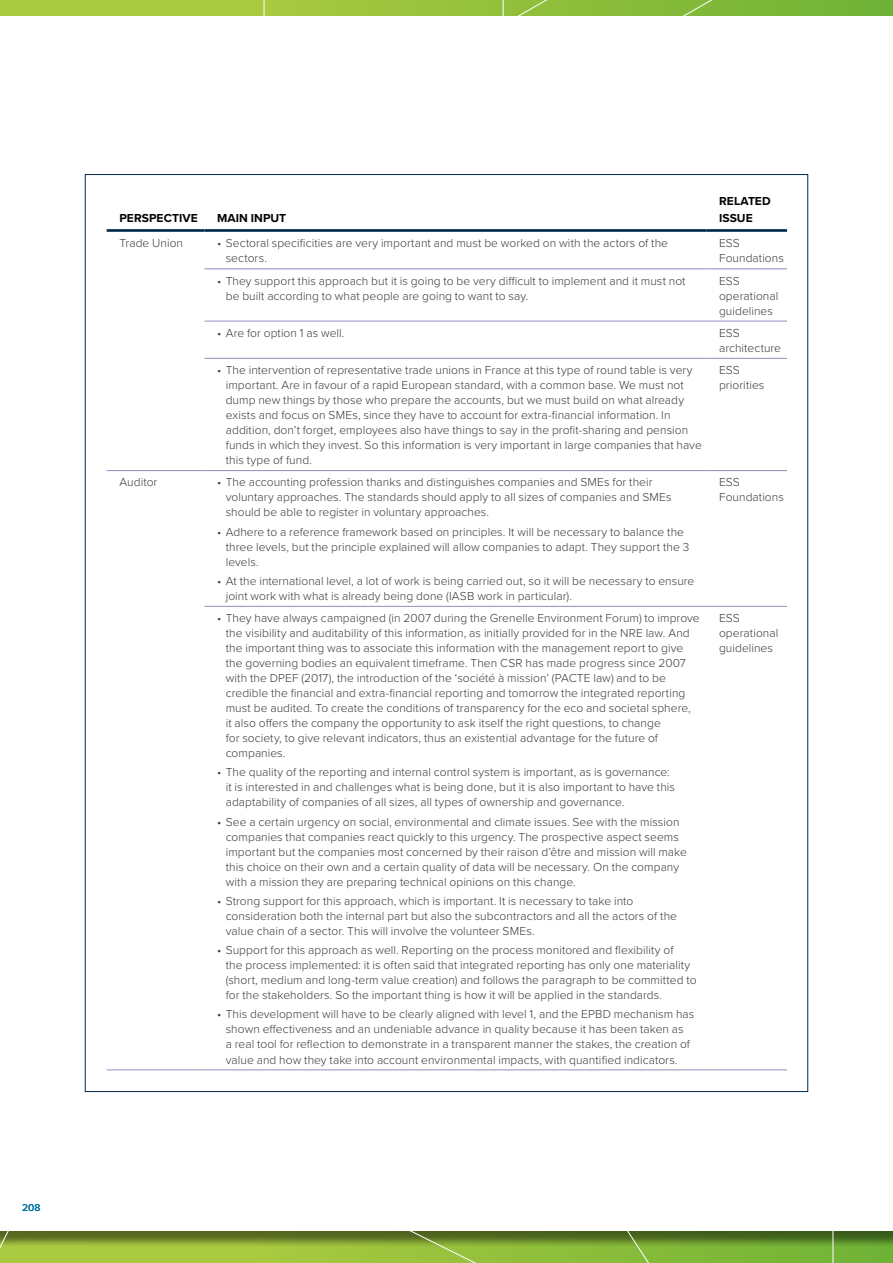
<style>
.page{position:relative;width:893px;height:1263px;background:#fff}
.page>*{position:absolute;margin:0;border:0;box-sizing:border-box;transform-origin:0 0}
.t1{font:300 12px/15px "Proxima Nova";letter-spacing:.005em;color:#3a3a39}
.t2{font:700 12px/16.5px "Proxima Nova";letter-spacing:.01em;color:#000}
.t3{font:500 10.2px "Proxima Nova";color:#00759e}
</style>
<div class="page">
<svg style="left:263px;top:0;width:239px;height:16px;background:#9ec43e"></svg>
<svg style="left:502px;top:0;width:391px;height:16px;background:#82b93b"></svg>
<svg style="left:709px;top:680px;width:125px;height:583px"></svg>
<svg style="left:0;top:691px;width:709px;height:572px"></svg>
<hr style="left:204px;top:269px;width:502px;height:1px;background:#908dbe">
<hr style="left:706px;top:269px;width:81px;height:1px;background:#908dbe">
<hr style="left:204px;top:321px;width:502px;height:1px;background:#908dbe">
<hr style="left:706px;top:321px;width:81px;height:1px;background:#908dbe">
<hr style="left:204px;top:358px;width:502px;height:1px;background:#908dbe">
<hr style="left:706px;top:358px;width:81px;height:1px;background:#908dbe">
<hr style="left:107px;top:470px;width:97px;height:1px;background:#908dbe">
<hr style="left:204px;top:470px;width:502px;height:1px;background:#908dbe">
<hr style="left:706px;top:470px;width:81px;height:1px;background:#908dbe">
<hr style="left:204px;top:606px;width:502px;height:1px;background:#908dbe">
<hr style="left:706px;top:606px;width:81px;height:1px;background:#908dbe">
<hr style="left:107px;top:1070px;width:97px;height:1px;background:#908dbe">
<hr style="left:204px;top:1070px;width:502px;height:1px;background:#908dbe">
<hr style="left:706px;top:1070px;width:81px;height:1px;background:#908dbe">
<hr style="left:107px;top:229px;width:97px;height:3px;background:#00294a">
<hr style="left:204px;top:229px;width:502px;height:3px;background:#00294a">
<hr style="left:706px;top:229px;width:81px;height:3px;background:#00294a">
<p class="t3" style="left:22px;top:1200px;width:20px">208</p>
<p class="t2" style="left:119px;top:209px;width:80px">PERSPECTIVE</p>
<p class="t2" style="left:217px;top:209px;width:71px">MAIN INPUT</p>
<p class="t2" style="left:719px;top:193px;width:53px">RELATED<br>ISSUE</p>
<p class="t1" style="left:119px;top:235px;width:65px">Trade Union</p>
<p class="t1" style="left:226px;top:235px;width:444px;text-indent:-9px">• Sectoral specificities are very important and must be worked on with the actors of the sectors.</p>
<p class="t1" style="left:719px;top:235px;width:66px">ESS<br>Foundations</p>
<p class="t1" style="left:226px;top:273px;width:461px;text-indent:-9px">• They support this approach but it is going to be very difficult to implement and it must not be built according to what people are going to want to say.</p>
<p class="t1" style="left:719px;top:273px;width:61px">ESS operational guidelines</p>
<p class="t1" style="left:217px;top:325px;width:129px">• Are for option 1 as well.</p>
<p class="t1" style="left:719px;top:325px;width:64px">ESS architecture</p>
<p class="t1" style="left:226px;top:362px;width:478px;text-indent:-9px">• The intervention of representative trade unions in France at this type of round table is very important. Are in favour of a rapid European standard, with a common base. We must not dump new things by those who prepare the accounts, but we must build on what already exists and focus on SMEs, since they have to account for extra-financial information. In addition, don’t forget, employees also have things to say in the profit-sharing and pension funds in which they invest. So this information is very important in large companies that have this type of fund.</p>
<p class="t1" style="left:719px;top:362px;width:47px">ESS priorities</p>
<p class="t1" style="left:119px;top:474px;width:39px">Auditor</p>
<p class="t1" style="left:226px;top:474px;width:447px;text-indent:-9px">• The accounting profession thanks and distinguishes companies and SMEs for their voluntary approaches. The standards should apply to all sizes of companies and SMEs should be able to register in voluntary approaches.</p>
<p class="t1" style="left:226px;top:523px;width:465px;text-indent:-9px">• Adhere to a reference framework based on principles. It will be necessary to balance the three levels, but the principle explained will allow companies to adapt. They support the 3 levels.</p>
<p class="t1" style="left:226px;top:573px;width:470px;text-indent:-9px">• At the international level, a lot of work is being carried out, so it will be necessary to ensure joint work with what is already being done (IASB work in particular).</p>
<p class="t1" style="left:719px;top:474px;width:66px">ESS<br>Foundations</p>
<p class="t1" style="left:226px;top:610px;width:475px;text-indent:-9px">• They have always campaigned (in 2007 during the Grenelle Environment Forum) to improve the visibility and auditability of this information, as initially provided for in the NRE law. And the important thing was to associate this information with the management report to give the governing bodies an equivalent timeframe. Then CSR has made progress since 2007 with the DPEF (2017), the introduction of the ‘société à mission’ (PACTE law) and to be credible the financial and extra-financial reporting and tomorrow the integrated reporting must be audited. To create the conditions of transparency for the eco and societal sphere, it also offers the company the opportunity to ask itself the right questions, to change<br>for society, to give relevant indicators, thus an existential advantage for the future of companies.</p>
<p class="t1" style="left:226px;top:764px;width:451px;text-indent:-9px">• The quality of the reporting and internal control system is important, as is governance: it is interested in and challenges what is being done, but it is also important to have this adaptability of companies of all sizes, all types of ownership and governance.</p>
<p class="t1" style="left:226px;top:813px;width:463px;text-indent:-9px">• See a certain urgency on social, environmental and climate issues. See with the mission companies that companies react quickly to this urgency. The prospective aspect seems important but the companies most concerned by their raison d’être and mission will make this choice on their own and a certain quality of data will be necessary. On the company with a mission they are preparing technical opinions on this change.</p>
<p class="t1" style="left:226px;top:893px;width:453px;text-indent:-9px">• Strong support for this approach, which is important. It is necessary to take into consideration both the internal part but also the subcontractors and all the actors of the value chain of a sector. This will involve the volunteer SMEs.</p>
<p class="t1" style="left:226px;top:942px;width:472px;text-indent:-9px">• Support for this approach as well. Reporting on the process monitored and flexibility of<br>the process implemented: it is often said that integrated reporting has only one materiality (short, medium and long-term value creation) and follows the paragraph to be committed to for the stakeholders. So the important thing is how it will be applied in the standards.</p>
<p class="t1" style="left:226px;top:1006px;width:470px;text-indent:-9px">• This development will have to be clearly aligned with level 1, and the EPBD mechanism has shown effectiveness and an undeniable advance in quality because it has been taken as<br>a real tool for reflection to demonstrate in a transparent manner the stakes, the creation of value and how they take into account environmental impacts, with quantified indicators.</p>
<p class="t1" style="left:719px;top:610px;width:61px">ESS operational guidelines</p>
</div>
